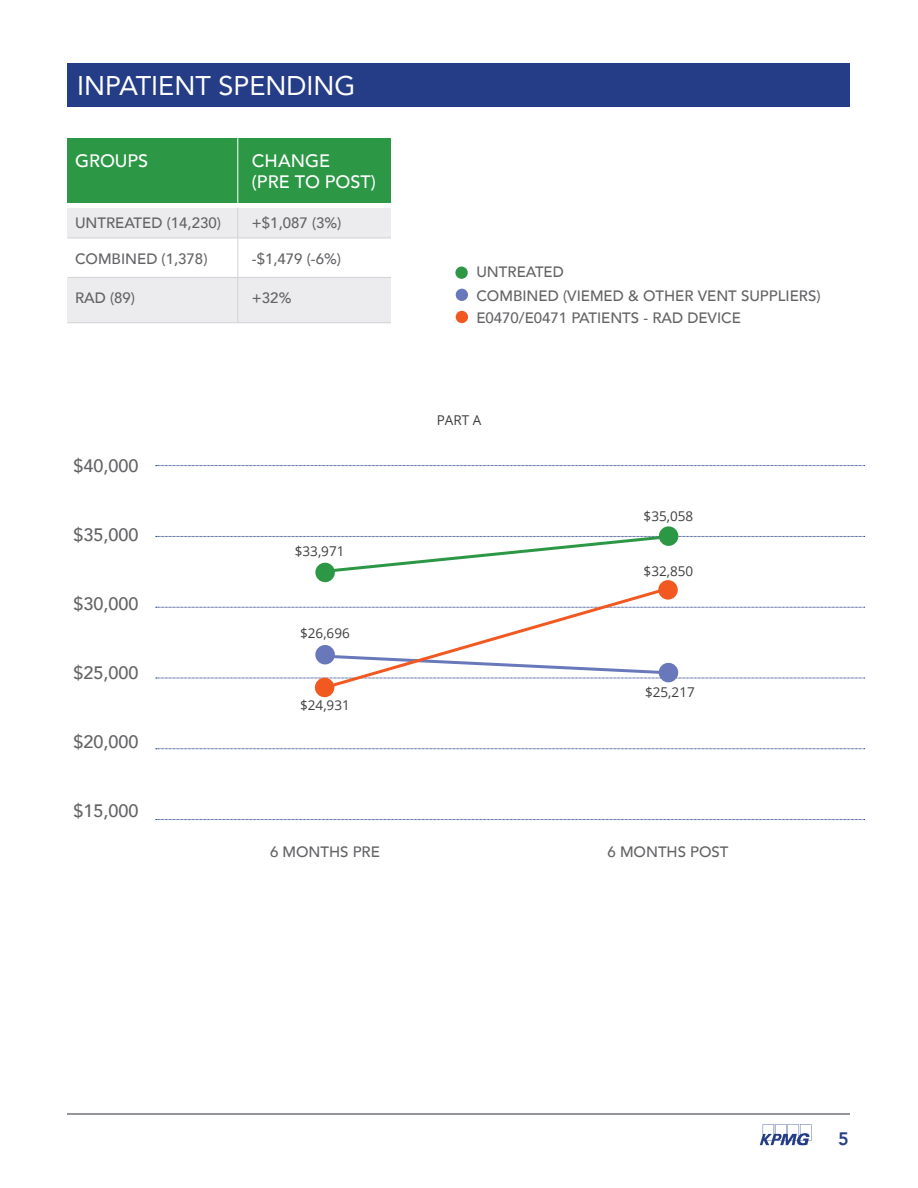
<style>
.page{position:relative;width:918px;height:1188px;background:#fff}
.page>*{position:absolute;margin:0;border:0;box-sizing:border-box;transform-origin:0 0}
.t1{font:27px "Avenir";color:#fff}
.t2{font:500 18px "Avenir";color:#636366}
.t3{font:500 18px/21.6px "Avenir";color:#fff}
.t4{font:800 18px "Avenir";color:#253d86}
.t5{font:500 15px "Avenir";color:#636366}
.t6{font:13.5px "Open Sans";color:#3e3e3f}
</style>
<div class="page">
<hr style="left:68px;top:1113px;width:782px;height:1px;background:#939598">
<svg style="left:760px;top:1124px;width:51px;height:21px"></svg>
<div style="left:68px;top:63px;width:782px;height:44px;background:#253d86"></div>
<div style="left:68px;top:208px;width:323px;height:30px;background:#ececee"></div>
<div style="left:68px;top:278px;width:323px;height:44px;background:#ececee"></div>
<div style="left:68px;top:138px;width:323px;height:65px;background:#2c9846"></div>
<hr style="left:237px;top:208px;width:1px;height:115px;background:#d1d2d4">
<hr style="left:68px;top:238px;width:323px;height:1px;background:#d1d2d4">
<hr style="left:68px;top:277px;width:323px;height:1px;background:#d1d2d4">
<hr style="left:68px;top:322px;width:323px;height:1px;background:#d1d2d4">
<hr style="left:237px;top:138px;width:1px;height:65px;background:#fff">
<svg style="left:156px;top:819px;width:709px;height:1px"></svg>
<svg style="left:156px;top:748px;width:709px;height:1px"></svg>
<svg style="left:156px;top:465px;width:709px;height:1px"></svg>
<svg style="left:156px;top:534px;width:709px;height:38px"></svg>
<svg style="left:156px;top:586px;width:709px;height:104px"></svg>
<div style="left:315px;top:563px;width:20px;height:19px;background:#2c9846;border-radius:50%"></div>
<div style="left:659px;top:526px;width:19px;height:20px;background:#2c9846;border-radius:50%"></div>
<div style="left:315px;top:645px;width:20px;height:19px;background:#6878bb;border-radius:50%"></div>
<div style="left:659px;top:663px;width:19px;height:19px;background:#6878bb;border-radius:50%"></div>
<div style="left:658px;top:580px;width:20px;height:20px;background:#f15921;border-radius:50%"></div>
<div style="left:315px;top:678px;width:19px;height:19px;background:#f15921;border-radius:50%"></div>
<div style="left:456px;top:289px;width:12px;height:12px;background:#6878bb;border-radius:50%"></div>
<div style="left:456px;top:311px;width:12px;height:12px;background:#f15921;border-radius:50%"></div>
<div style="left:455px;top:267px;width:13px;height:12px;background:#2c9846;border-radius:50%"></div>
<p class="t1" style="left:77px;top:63px;width:280px">INPATIENT SPENDING</p>
<p class="t3" style="left:75px;top:149px;width:75px">GROUPS</p>
<p class="t3" style="left:252px;top:149px;width:125px">CHANGE<br>(PRE TO POST)</p>
<p class="t5" style="left:75px;top:210px;width:147px">UNTREATED (14,230)</p>
<p class="t5" style="left:252px;top:210px;width:91px">+$1,087 (3%)</p>
<p class="t5" style="left:75px;top:246px;width:134px">COMBINED (1,378)</p>
<p class="t5" style="left:252px;top:246px;width:90px">-$1,479 (-6%)</p>
<p class="t5" style="left:75px;top:285px;width:62px">RAD (89)</p>
<p class="t5" style="left:252px;top:285px;width:41px">+32%</p>
<p class="t2" style="left:74px;top:451px;width:67px">$40,000</p>
<p class="t2" style="left:74px;top:520px;width:67px">$35,000</p>
<p class="t2" style="left:74px;top:589px;width:67px">$30,000</p>
<p class="t2" style="left:74px;top:658px;width:67px">$25,000</p>
<p class="t2" style="left:74px;top:727px;width:67px">$20,000</p>
<p class="t2" style="left:74px;top:796px;width:67px">$15,000</p>
<p class="t6" style="left:295px;top:542px;width:51px">$33,971</p>
<p class="t6" style="left:300px;top:624px;width:51px">$26,696</p>
<p class="t6" style="left:300px;top:696px;width:51px">$24,931</p>
<p class="t5" style="left:476px;top:259px;width:89px">UNTREATED</p>
<p class="t5" style="left:476px;top:283px;width:346px">COMBINED (VIEMED &amp; OTHER VENT SUPPLIERS)</p>
<p class="t5" style="left:476px;top:305px;width:266px">E0470/E0471 PATIENTS - RAD DEVICE</p>
<p class="t6" style="left:437px;top:411px;width:46px">PART A</p>
<p class="t6" style="left:644px;top:507px;width:51px">$35,058</p>
<p class="t6" style="left:644px;top:562px;width:51px">$32,850</p>
<p class="t6" style="left:645px;top:683px;width:51px">$25,217</p>
<p class="t5" style="left:270px;top:839px;width:111px">6 MONTHS PRE</p>
<p class="t5" style="left:608px;top:839px;width:123px">6 MONTHS POST</p>
<p class="t4" style="left:838px;top:1125px;width:12px">5</p>
</div>
